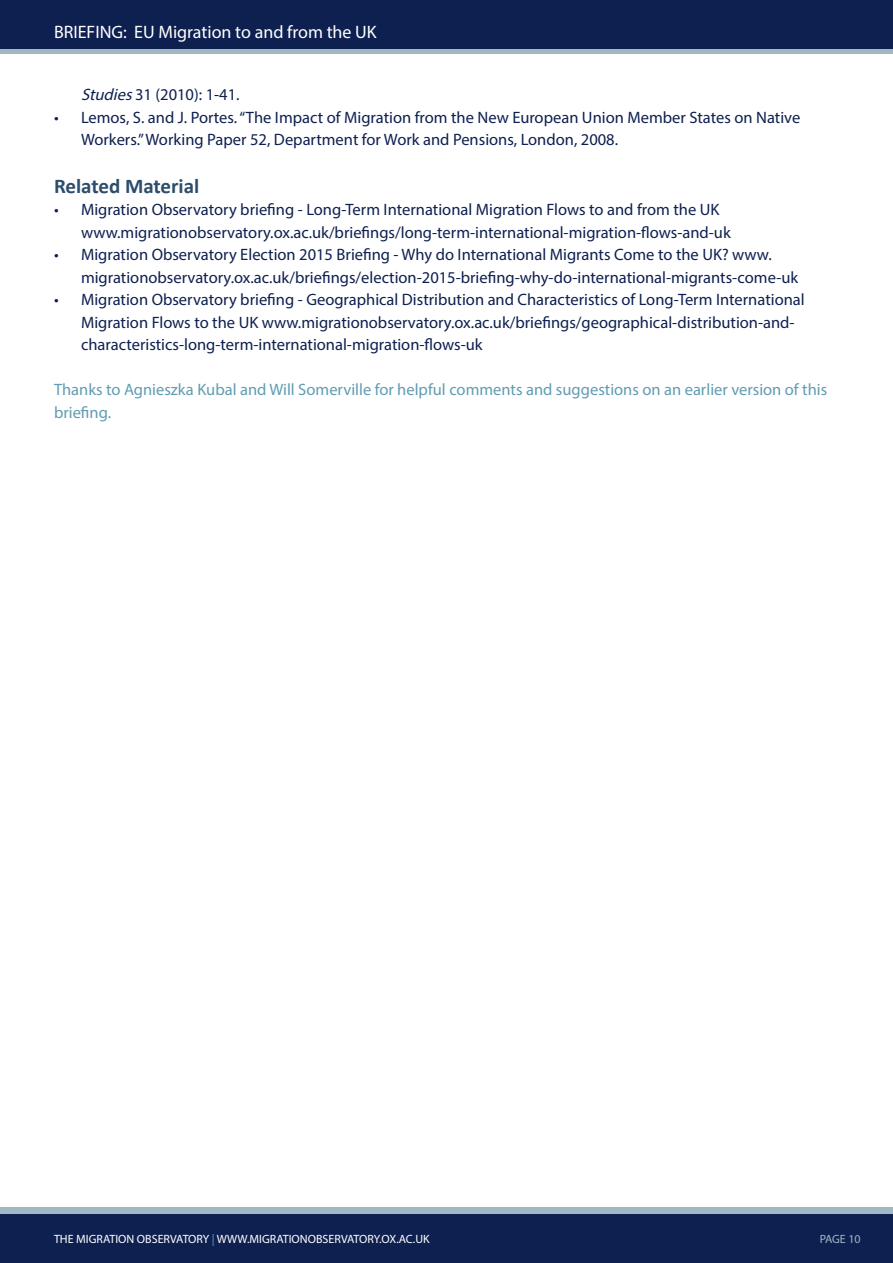
<style>
.page{position:relative;width:893px;height:1263px;background:#fff}
.page>*{position:absolute;margin:0;border:0;box-sizing:border-box;transform-origin:0 0}
.t1{font:700 21px "Calibri";color:#2c4e6d}
.t2{font:18px "Myriad Pro";color:#fff}
.t3{font:16.5px/22.5px "Myriad Pro";color:#0e2050}
.t4{font:16.5px/22.5px "Myriad Pro";color:#619cb2}
.t5{font:12px "Myriad Pro";color:#fff}
.t6{font:12px "Myriad Pro";letter-spacing:-.005em;color:#9fb8c3}
.s1{font-style:italic}
.s2{color:#619cb2}
</style>
<div class="page">
<div style="left:0;top:1213px;width:893px;height:50px;background:#0e2050"></div>
<div style="left:0;top:0;width:893px;height:50px;background:#0e2050"></div>
<hr style="left:0;top:50px;width:893px;height:4px;background:#9fb8c3">
<div style="left:0;top:1207px;width:893px;height:6px;background:#9fb8c3"></div>
<p class="t2" style="left:54px;top:20px;width:324px">BRIEFING: EU Migration to and from the UK</p>
<p class="t3" style="left:81px;top:83px;width:160px"><span class="s1">Studies</span>31 (2010): 1-41.</p>
<p class="t3" style="left:81px;top:106px;width:721px;text-indent:-27px">• Lemos, S. and J. Portes. “The Impact of Migration from the New European Union Member States on Native<br>Workers.” Working Paper 52, Department for Work and Pensions, London, 2008.</p>
<p class="t1" style="left:54px;top:172px;width:147px">Related Material</p>
<p class="t3" style="left:81px;top:198px;width:651px;text-indent:-27px">• Migration Observatory briefing - Long-Term International Migration Flows to and from the UK www.migrationobservatory.ox.ac.uk/briefings/long-term-international-migration-flows-and-uk</p>
<p class="t3" style="left:81px;top:243px;width:719px;text-indent:-27px">• Migration Observatory Election 2015 Briefing - Why do International Migrants Come to the UK? www. migrationobservatory.ox.ac.uk/briefings/election-2015-briefing-why-do-international-migrants-come-uk</p>
<p class="t3" style="left:81px;top:288px;width:725px;text-indent:-27px">• Migration Observatory briefing - Geographical Distribution and Characteristics of Long-Term International<br>Migration Flows to the UK www.migrationobservatory.ox.ac.uk/briefings/geographical-distribution-and&shy;characteristics-long-term-international-migration-flows-uk</p>
<p class="t4" style="left:54px;top:378px;width:775px">Thanks to Agnieszka Kubal and Will Somerville for helpful comments and suggestions on an earlier version of this briefing.</p>
<p class="t5" style="left:54px;top:1231px;width:377px">THE MIGRATION OBSERVATORY <span class="s2">|</span> WWW.MIGRATIONOBSERVATORY.OX.AC.UK</p>
<p class="t6" style="left:820px;top:1231px;width:43px">PAGE 10</p>
</div>
